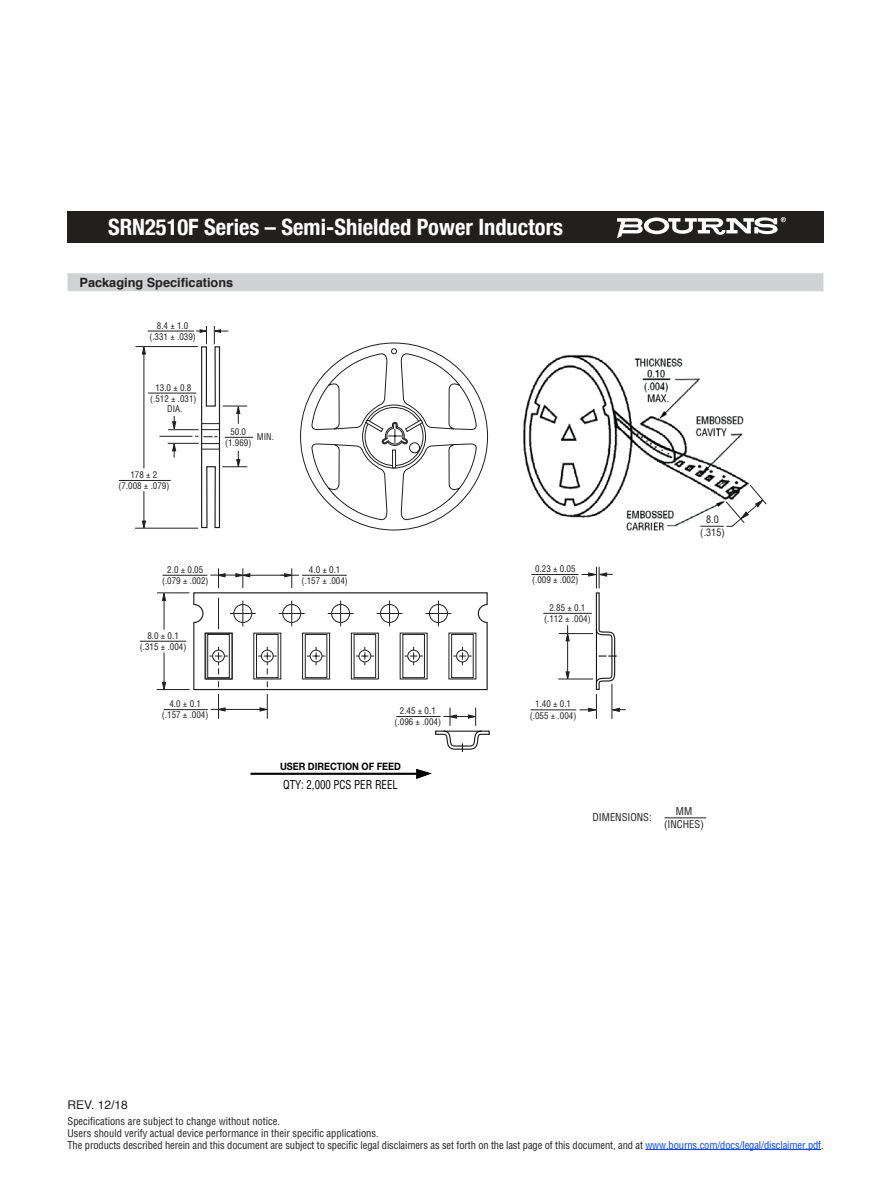
<style>
.page{position:relative;width:891px;height:1188px;background:#fff}
.page>*{position:absolute;margin:0;border:0;box-sizing:border-box;transform-origin:0 0}
.t1{font:700 condensed 22.5px "Helvetica Neue";color:#fff}
.t2{font:700 12.75px "Helvetica";color:#221f1f}
.t3{font:condensed 12px "Helvetica";color:#000;scale:.9 1}
.t4{font:12px "Helvetica";color:#221f1f}
.t5{font:condensed 10.5px/12px "Helvetica";letter-spacing:-.01em;color:#221f1f}
.t6{font:700 10.2px "Helvetica Neue";color:#000;scale:.9 1}
.t7{font:condensed 10.2px/12.6px "Helvetica";color:#221f1f;text-align:center}
.t8{font:condensed 9px/11.2px "Helvetica";color:#221f1f;text-align:center}
.s1{color:#0042f4}
</style>
<div class="page">
<div style="left:68px;top:273px;width:756px;height:18px;background:#d1d2d4"></div>
<div style="left:68px;top:211px;width:756px;height:32px;background:#221f1f"></div>
<hr style="left:645px;top:1149px;width:176px;height:1px;background:#0042f4">
<svg style="left:617px;top:217px;width:169px;height:21px"></svg>
<img style="left:523px;top:354px;width:227px;height:177px">
<svg style="left:253px;top:392px;width:235px;height:89px"></svg>
<svg style="left:311px;top:342px;width:166px;height:432px"></svg>
<hr style="left:148px;top:331px;width:46px;height:1px;background:#221f1f">
<hr style="left:148px;top:393px;width:48px;height:1px;background:#221f1f">
<hr style="left:168px;top:429px;width:30px;height:1px;background:#221f1f">
<hr style="left:168px;top:443px;width:31px;height:1px;background:#221f1f">
<svg style="left:172px;top:416px;width:4px;height:15px"></svg>
<svg style="left:172px;top:442px;width:4px;height:16px"></svg>
<hr style="left:159px;top:436px;width:33px;height:1px;background:#221f1f">
<hr style="left:135px;top:346px;width:63px;height:1px;background:#221f1f">
<hr style="left:135px;top:528px;width:63px;height:1px;background:#221f1f">
<svg style="left:142px;top:346px;width:4px;height:9px"></svg>
<hr style="left:144px;top:491px;width:1px;height:32px;background:#221f1f">
<svg style="left:142px;top:521px;width:4px;height:8px"></svg>
<hr style="left:144px;top:352px;width:1px;height:116px;background:#221f1f">
<hr style="left:119px;top:480px;width:52px;height:1px;background:#221f1f">
<hr style="left:163px;top:575px;width:44px;height:1px;background:#221f1f">
<hr style="left:157px;top:593px;width:32px;height:1px;background:#221f1f">
<hr style="left:157px;top:689px;width:33px;height:1px;background:#221f1f">
<svg style="left:162px;top:592px;width:4px;height:9px"></svg>
<hr style="left:164px;top:652px;width:1px;height:32px;background:#221f1f">
<svg style="left:162px;top:682px;width:4px;height:9px"></svg>
<hr style="left:164px;top:598px;width:1px;height:32px;background:#221f1f">
<hr style="left:140px;top:641px;width:46px;height:1px;background:#221f1f">
<hr style="left:164px;top:709px;width:44px;height:1px;background:#221f1f">
<svg style="left:193px;top:567px;width:433px;height:185px"></svg>
<hr style="left:251px;top:773px;width:168px;height:2px;background:#000">
<svg style="left:416px;top:769px;width:15px;height:10px"></svg>
<svg style="left:195px;top:326px;width:58px;height:203px"></svg>
<svg style="left:700px;top:484px;width:67px;height:43px"></svg>
<hr style="left:218px;top:598px;width:1px;height:31px;background:#221f1f">
<hr style="left:665px;top:817px;width:41px;height:1px;background:#221f1f">
<h1 class="t1" style="left:108px;top:218px;width:457px">SRN2510F Series – Semi-Shielded Power Inductors</h1>
<p class="t2" style="left:80px;top:272px;width:155px">Packaging Speci昀椀cations</p>
<p class="t8" style="left:149px;top:321px;width:48px">8.4 ± 1.0 (.331 ± .039)</p>
<p class="t8" style="left:150px;top:383px;width:48px">13.0 ± 0.8 (.512 ± .031)</p>
<p class="t8" style="left:167px;top:404px;width:17px">DIA.</p>
<p class="t8" style="left:118px;top:470px;width:52px">178 ± 2 (7.008 ± .079)</p>
<p class="t8" style="left:225px;top:427px;width:28px">50.0 (1.969)</p>
<p class="t8" style="left:257px;top:432px;width:19px">MIN.</p>
<p class="t8" style="left:162px;top:565px;width:48px">2.0 ± 0.05 (.079 ± .002)</p>
<p class="t8" style="left:140px;top:631px;width:48px">8.0 ± 0.1 (.315 ± .004)</p>
<p class="t8" style="left:301px;top:565px;width:48px">4.0 ± 0.1 (.157 ± .004)</p>
<p class="t8" style="left:532px;top:564px;width:48px">0.23 ± 0.05 (.009 ± .002)</p>
<p class="t8" style="left:544px;top:603px;width:48px">2.85 ± 0.1 (.112 ± .004)</p>
<p class="t8" style="left:162px;top:699px;width:48px">4.0 ± 0.1 (.157 ± .004)</p>
<p class="t8" style="left:395px;top:706px;width:48px">2.45 ± 0.1 (.096 ± .004)</p>
<p class="t8" style="left:530px;top:699px;width:48px">1.40 ± 0.1 (.055 ± .004)</p>
<p class="t6" style="left:280px;top:760px;width:136px">USER DIRECTION OF FEED</p>
<p class="t3" style="left:283px;top:779px;width:129px">QTY: 2,000 PCS PER REEL</p>
<p class="t7" style="left:700px;top:514px;width:26px">8.0 (.315)</p>
<p class="t4" style="left:68px;top:1100px;width:62px">REV. 12/18</p>
<p class="t5" style="left:592px;top:812px;width:61px">DIMENSIONS:</p>
<p class="t5" style="left:664px;top:806px;width:41px;line-height:12.6px;text-align:center">MM (INCHES)</p>
<p class="t5" style="left:68px;top:1116px;width:758px">Specifications are subject to change without notice.<br>Users should verify actual device performance in their specific applications.<br>The products described herein and this document are subject to specific legal disclaimers as set forth on the last page of this document, and at <span class="s1">www.bourns.com/docs/legal/disclaimer.pdf</span>.</p>
</div>
